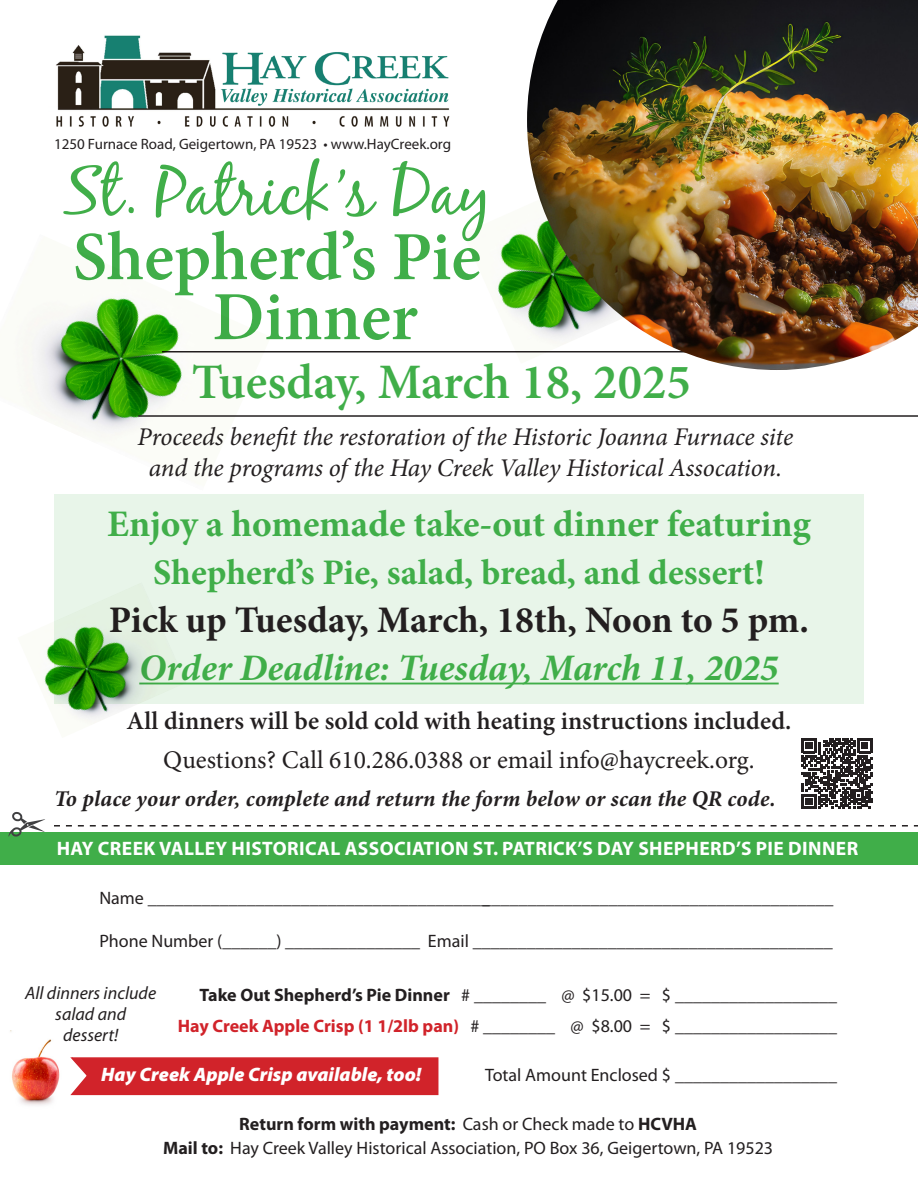
<style>
.page{position:relative;width:918px;height:1188px;background:#fff}
.page>*{position:absolute;margin:0;border:0;box-sizing:border-box;transform-origin:0 0}
.t1{font:600 69px/60px "Minion Pro";color:#40ae49}
.t2{font:67.5px "Black Jack";color:#40ae49}
.t3{font:600 49.65px "Minion Pro";color:#40ae49}
.t4{font:700 37.5px "Minion Pro";color:#40ae49}
.t5{font:700 37.5px "Minion Pro";color:#231f20}
.t6{font:italic 700 37.5px "Minion Pro";color:#40ae49}
.t7{font:700 36px "Minion Pro";color:#40ae49}
.t8{font:italic 25.5px/30.6px "Minion Pro";letter-spacing:-.01em;color:#231f20;text-align:center}
.t9{font:600 25.5px/39px "Minion Pro";color:#231f20;text-align:center}
.t10{font:italic 700 22.5px "Minion Pro";letter-spacing:.005em;color:#231f20}
.t11{font:700 19.5px "Myriad Pro";letter-spacing:.02em;color:#fff}
.t12{font:italic 900 19.5px "Myriad Pro";color:#fff}
.t13{font:18px "Myriad Pro";color:#231f20}
.t14{font:700 18px "Myriad Pro";color:#231f20}
.t15{font:italic 18px/21px "Myriad Pro";color:#231f20;text-align:center}
.t16{font:15px "Myriad Pro";color:#231f20}
.s1{font-weight:400}
.s2{font-weight:700}
.s3{font-weight:700;color:#d1232a}
</style>
<div class="page">
<img style="left:10px;top:1030px;width:50px;height:75px">
<hr style="left:162px;top:351px;width:540px;height:1px;background:#231f20">
<img style="left:20px;top:297px;width:251px;height:142px">
<img style="left:463px;top:233px;width:64px;height:120px">
<div style="left:0;top:832px;width:918px;height:33px;background:#40ae49"></div>
<img style="left:527px;top:0;width:391px;height:370px">
<div style="left:54px;top:495px;width:810px;height:209px;background:#e8f5e9"></div>
<img style="left:56px;top:35px;width:394px;height:92px">
<svg style="left:54px;top:825px;width:864px;height:2px"></svg>
<hr style="left:138px;top:415px;width:780px;height:2px;background:#231f20">
<svg style="left:8px;top:812px;width:37px;height:25px"></svg>
<hr style="left:139px;top:683px;width:640px;height:1px;background:#40ae49">
<img style="left:44px;top:626px;width:142px;height:98px">
<svg style="left:70px;top:1057px;width:369px;height:39px;background:#d32f35"></svg>
<svg style="left:801px;top:738px;width:71px;height:71px"></svg>
<p class="t16" style="left:54px;top:135px;width:399px">1250 Furnace Road, Geigertown, PA 19523 • www.HayCreek.org</p>
<h2 class="t2" style="left:63px;top:150px;width:429px">St. Patrick’s Day</h2>
<h1 class="t1" style="left:213px;top:227px;width:270px;text-indent:-140px">Shepherd’s Pie<br>Dinner</h1>
<h3 class="t3" style="left:192px;top:347px;width:501px">Tuesday, March 18, 2025</h3>
<p class="t8" style="left:138px;top:422px;width:657px">Proceeds benefit the restoration of the Historic Joanna Furnace site and the programs of the Hay Creek Valley Historical Assocation.</p>
<p class="t4" style="left:107px;top:497px;width:705px">Enjoy a homemade take-out dinner featuring</p>
<p class="t7" style="left:153px;top:547px;width:613px">Shepherd’s Pie, salad, bread, and dessert!</p>
<p class="t5" style="left:109px;top:593px;width:702px">Pick up Tuesday, March, 18th, Noon to 5 pm.</p>
<p class="t6" style="left:139px;top:641px;width:641px">Order Deadline: Tuesday, March 11, 2025</p>
<p class="t9" style="left:127px;top:701px;width:666px">All dinners will be sold cold with heating instructions included.<br><span class="s1">Questions? Call 610.286.0388 or email info@haycreek.org.</span></p>
<p class="t10" style="left:54px;top:783px;width:723px">To place your order, complete and return the form below or scan the QR code.</p>
<p class="t11" style="left:57px;top:836px;width:803px">HAY CREEK VALLEY HISTORICAL ASSOCIATION ST. PATRICK’S DAY SHEPHERD’S PIE DINNER</p>
<p class="t13" style="left:99px;top:887px;width:736px">Name _____________________________________________________________________________</p>
<p class="t13" style="left:99px;top:930px;width:735px">Phone Number (______) _______________ Email ________________________________________</p>
<p class="t13" style="left:200px;top:983px;width:639px"><span class="s2">Take Out Shepherd’s Pie Dinner</span> # ________ @ $15.00 = $ __________________</p>
<p class="t13" style="left:178px;top:1015px;width:661px"><span class="s3">Hay Creek Apple Crisp (1 1/2lb pan)</span> # ________ @ $8.00 = $ __________________</p>
<p class="t13" style="left:485px;top:1064px;width:353px">Total Amount Enclosed $ __________________</p>
<p class="t14" style="left:239px;top:1113px;width:459px">Return form with payment: <span class="s1">Cash or Check made to</span> HCVHA</p>
<p class="t13" style="left:163px;top:1137px;width:612px"><span class="s2">Mail to:</span> Hay Creek Valley Historical Association, PO Box 36, Geigertown, PA 19523</p>
<p class="t15" style="left:25px;top:982px;width:132px">All dinners include</p>
<p class="t15" style="left:55px;top:1003px;width:72px">salad and dessert!</p>
<p class="t12" style="left:101px;top:1064px;width:322px">Hay Creek Apple Crisp available, too!</p>
</div>
